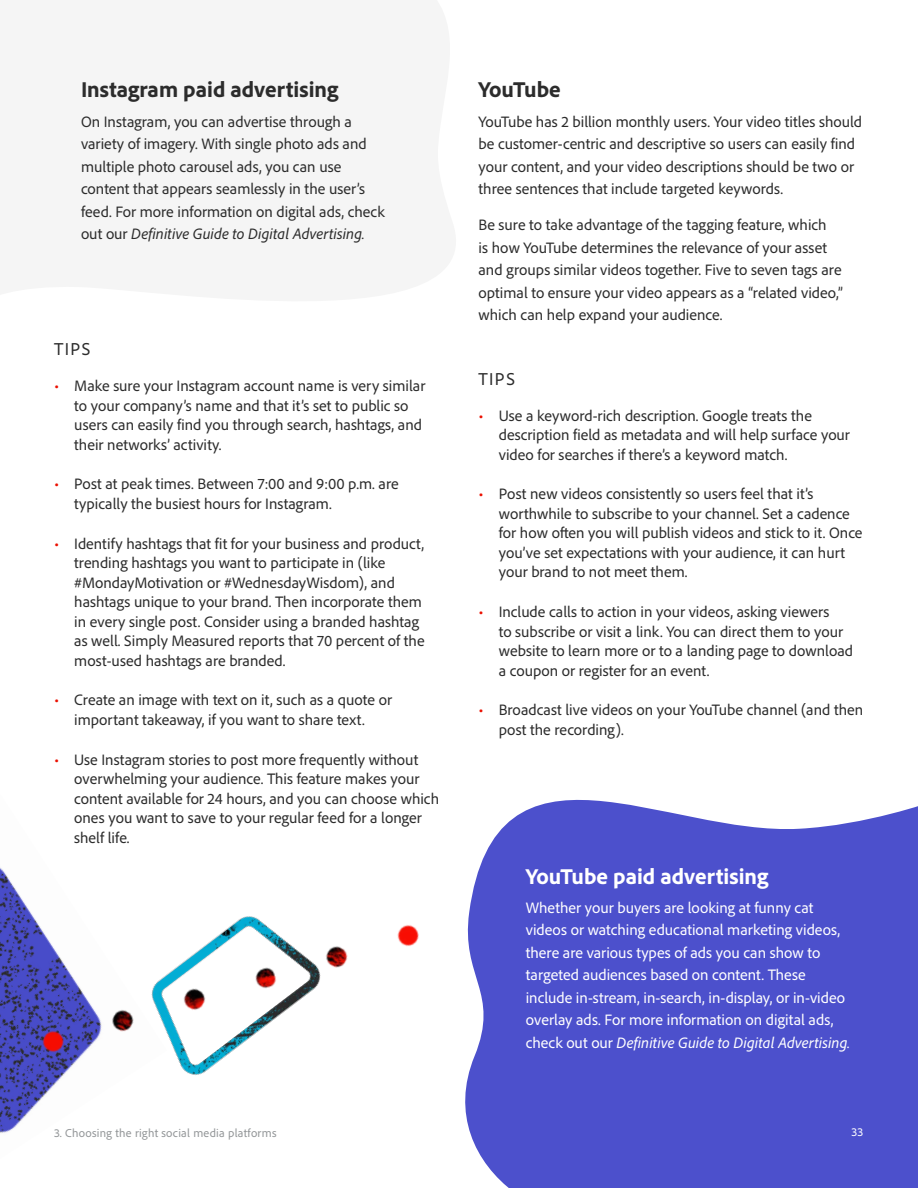
<style>
.page{position:relative;width:918px;height:1188px;background:#fff}
.page>*{position:absolute;margin:0;border:0;box-sizing:border-box;transform-origin:0 0}
.t1{font:800 22.5px "Adobe Clean";color:#2c2c2c}
.t2{font:800 22.5px "Adobe Clean";color:#fff}
.t3{font:800 22.5px "Adobe Clean";letter-spacing:-.02em;color:#2c2c2c}
.Eyebrow{font:18px "Adobe Clean";letter-spacing:.08em;color:#2c2c2c}
.Body{font:15.75px/19.5px "Adobe Clean";color:#2c2c2c}
.Body-2{font:15.75px/22.5px "Adobe Clean";color:#fff}
.Page_Number{font:12px "Adobe Clean";letter-spacing:.02em;color:#939698}
.t4{font:12px "Adobe Clean";color:#fff}
.s1{font-style:italic}
.s2{font-size:16.5px;color:#eb1000}
</style>
<div class="page">
<svg style="left:465px;top:799px;width:453px;height:389px;fill:#4c50cc"></svg>
<img style="left:0;top:867px;width:52px;height:266px">
<img style="left:0;top:898px;width:419px;height:189px">
<h3 class="t1" style="left:81px;top:75px;width:259px">Instagram paid advertising</h3>
<p class="Body" style="left:81px;top:110px;width:305px;line-height:22.5px">On Instagram, you can advertise through a variety of imagery. With single photo ads and multiple photo carousel ads, you can use content that appears seamlessly in the user’s feed. For more information on digital ads, check out our <span class="s1">Definitive Guide to Digital Advertising.</span></p>
<p class="Eyebrow" style="left:54px;top:338px;width:38px">TIPS</p>
<p class="Body" style="left:74px;top:376px;width:353px;text-indent:-20px"><span class="s2">•</span> Make sure your Instagram account name is very similar to your company’s name and that it’s set to public so users can easily find you through search, hashtags, and their networks’ activity.</p>
<p class="Body" style="left:74px;top:474px;width:326px;text-indent:-20px"><span class="s2">•</span> Post at peak times. Between 7:00 and 9:00 p.m. are typically the busiest hours for Instagram.</p>
<p class="Body" style="left:74px;top:533px;width:352px;text-indent:-20px"><span class="s2">•</span> Identify hashtags that fit for your business and product, trending hashtags you want to participate in (like #MondayMotivation or #WednesdayWisdom), and hashtags unique to your brand. Then incorporate them in every single post. Consider using a branded hashtag as well. Simply Measured reports that 70 percent of the most-used hashtags are branded.</p>
<p class="Body" style="left:54px;top:690px;width:340px;text-align:center"><span class="s2">•</span> Create an image with text on it, such as a quote or important takeaway, if you want to share text.</p>
<p class="Body" style="left:74px;top:749px;width:366px;text-indent:-20px"><span class="s2">•</span> Use Instagram stories to post more frequently without overwhelming your audience. This feature makes your content available for 24 hours, and you can choose which ones you want to save to your regular feed for a longer shelf life.</p>
<h3 class="t3" style="left:478px;top:75px;width:84px">YouTube</h3>
<p class="Body" style="left:478px;top:110px;width:385px;line-height:22.5px">YouTube has 2 billion monthly users. Your video titles should be customer-centric and descriptive so users can easily find your content, and your video descriptions should be two or three sentences that include targeted keywords.</p>
<p class="Body" style="left:478px;top:213px;width:366px;line-height:22.5px">Be sure to take advantage of the tagging feature, which<br>is how YouTube determines the relevance of your asset and groups similar videos together. Five to seven tags are optimal to ensure your video appears as a “related video,” which can help expand your audience.</p>
<p class="Eyebrow" style="left:478px;top:367px;width:38px">TIPS</p>
<p class="Body" style="left:499px;top:405px;width:353px;text-indent:-20px"><span class="s2">•</span> Use a keyword-rich description. Google treats the description field as metadata and will help surface your video for searches if there’s a keyword match.</p>
<p class="Body" style="left:499px;top:484px;width:365px;text-indent:-20px"><span class="s2">•</span> Post new videos consistently so users feel that it’s worthwhile to subscribe to your channel. Set a cadence for how often you will publish videos and stick to it. Once you’ve set expectations with your audience, it can hurt your brand to not meet them.</p>
<p class="Body" style="left:499px;top:602px;width:356px;text-indent:-20px"><span class="s2">•</span> Include calls to action in your videos, asking viewers<br>to subscribe or visit a link. You can direct them to your website to learn more or to a landing page to download a coupon or register for an event.</p>
<p class="Body" style="left:499px;top:700px;width:366px;text-indent:-20px"><span class="s2">•</span> Broadcast live videos on your YouTube channel (and then post the recording).</p>
<h3 class="t2" style="left:526px;top:861px;width:244px">YouTube paid advertising</h3>
<p class="Body-2" style="left:526px;top:896px;width:326px">Whether your buyers are looking at funny cat videos or watching educational marketing videos, there are various types of ads you can show to targeted audiences based on content. These include in-stream, in-search, in-display, or in-video overlay ads. For more information on digital ads, check out our <span class="s1">Definitive Guide to Digital Advertising.</span></p>
<p class="Page_Number" style="left:54px;top:1125px;width:224px">3. Choosing the right social media platforms</p>
<p class="t4" style="left:851px;top:1124px;width:13px">33</p>
</div>
